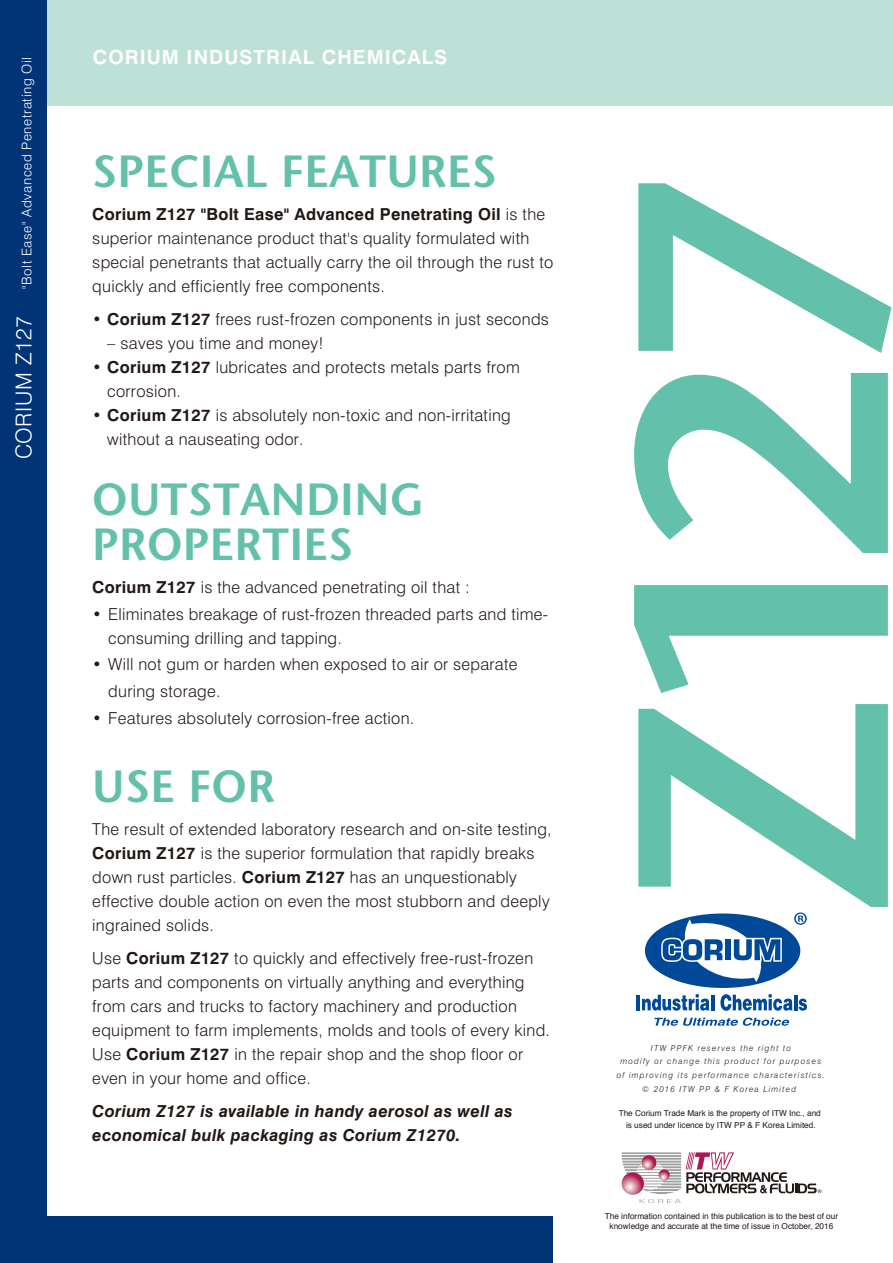
<style>
.page{position:relative;width:893px;height:1263px;background:#fff}
.page>*{position:absolute;margin:0;border:0;box-sizing:border-box;transform-origin:0 0}
.t1{font:600 356.4px "Stone Sans";color:#63c0ab}
.t2{font:600 45px/44.8px "Stone Sans";letter-spacing:.005em;color:#63c0ab}
.t3{font:700 19.5px "Swiss 721 BT";letter-spacing:.055em;color:#fff}
.t4{font:300 16.5px/24px "Swiss 721 BT";letter-spacing:.02em;color:#221815}
.t5{font:italic 700 16.5px/24px "Swiss 721 BT";letter-spacing:.02em;color:#221815}
.t6{font:300 13.35px "Swiss 721 BT";letter-spacing:.045em;color:#fff}
.t7{font:8.25px/12px "Helvetica";color:#221815;text-align:center}
.t8{font:italic 300 8.25px/13.6px "Swiss 721 BT";letter-spacing:.145em;color:#221815;text-align:center}
.s1{font-size:21.9px}
.s2{font-weight:700}
</style>
<div class="page">
<div style="left:0;top:0;width:893px;height:105px;background:#bde1d6"></div>
<div style="left:0;top:1216px;width:552px;height:47px;background:#003477"></div>
<div style="left:0;top:0;width:47px;height:1263px;background:#003477"></div>
<svg style="left:621px;top:1152px;width:200px;height:51px"></svg>
<svg style="left:654px;top:1017px;width:136px;height:9px"></svg>
<hr style="left:636px;top:995px;width:4px;height:15px;background:#004998">
<svg style="left:642px;top:994px;width:67px;height:17px"></svg>
<hr style="left:711px;top:995px;width:3px;height:15px;background:#004998">
<svg style="left:720px;top:994px;width:73px;height:17px"></svg>
<hr style="left:794px;top:995px;width:3px;height:15px;background:#004998">
<svg style="left:799px;top:998px;width:8px;height:13px"></svg>
<div style="left:645px;top:913px;width:155px;height:75px;background:#004998;border-radius:50%"></div>
<svg style="left:661px;top:919px;width:121px;height:63px"></svg>
<svg style="left:794px;top:912px;width:13px;height:13px"></svg>
<p class="t6" style="left:19px;top:459px;width:404px;rotate:-90deg"><span class="s1">CORIUM Z127</span> "Bolt Ease" Advanced Penetrating Oil</p>
<p class="t3" style="left:93px;top:45px;width:356px">CORIUM INDUSTRIAL CHEMICALS</p>
<h2 class="t2" style="left:92px;top:148px;width:406px">SPECIAL FEATURES</h2>
<p class="t4" style="left:92px;top:202px;width:463px"><span class="s2">Corium Z127 "Bolt Ease" Advanced Penetrating Oil</span> is the superior maintenance product that's quality formulated with special penetrants that actually carry the oil through the rust to quickly and efficiently free components.</p>
<p class="t4" style="left:92px;top:307px;width:458px"><span class="s2">• Corium Z127</span> frees rust-frozen components in just seconds</p>
<p class="t4" style="left:107px;top:331px;width:218px">– saves you time and money!</p>
<p class="t4" style="left:107px;top:355px;width:414px;text-indent:-15px"><span class="s2">• Corium Z127</span> lubricates and protects metals parts from corrosion.</p>
<p class="t4" style="left:107px;top:403px;width:405px;text-indent:-15px"><span class="s2">• Corium Z127</span> is absolutely non-toxic and non-irritating without a nauseating odor.</p>
<h2 class="t2" style="left:92px;top:476px;width:334px">OUTSTANDING<br>PROPERTIES</h2>
<p class="t4" style="left:92px;top:575px;width:379px"><span class="s2">Corium Z127</span> is the advanced penetrating oil that :</p>
<p class="t4" style="left:108px;top:601px;width:441px;text-indent:-16px">• Eliminates breakage of rust-frozen threaded parts and time&shy;consuming drilling and tapping.</p>
<p class="t4" style="left:108px;top:651px;width:411px;line-height:26.8px;text-indent:-16px">• Will not gum or harden when exposed to air or separate during storage.</p>
<p class="t4" style="left:92px;top:706px;width:323px">• Features absolutely corrosion-free action.</p>
<h2 class="t2" style="left:92px;top:763px;width:184px">USE FOR</h2>
<p class="t4" style="left:92px;top:817px;width:461px">The result of extended laboratory research and on-site testing, <span class="s2">Corium Z127</span> is the superior formulation that rapidly breaks down rust particles. <span class="s2">Corium Z127</span> has an unquestionably effective double action on even the most stubborn and deeply ingrained solids.</p>
<p class="t4" style="left:92px;top:946px;width:459px">Use <span class="s2">Corium Z127</span> to quickly and effectively free-rust-frozen parts and components on virtually anything and everything from cars and trucks to factory machinery and production equipment to farm implements, molds and tools of every kind.<br>Use <span class="s2">Corium Z127</span> in the repair shop and the shop floor or even in your home and office.</p>
<p class="t5" style="left:92px;top:1099px;width:422px">Corium Z127 is available in handy aerosol as well as economical bulk packaging as Corium Z1270.</p>
<h1 class="t1" style="left:542px;top:914px;width:741px;rotate:-90deg">Z127</h1>
<p class="t8" style="left:617px;top:1041px;width:210px">ITW PPFK reserves the right to<br>modify or change this product for purposes of improving its performance characteristics. © 2016 ITW PP &amp; F Korea Limited</p>
<p class="t7" style="left:619px;top:1107px;width:204px">The Corium Trade Mark is the property of ITW Inc., and is used under licence by ITW PP &amp; F Korea Limited.</p>
<p class="t7" style="left:605px;top:1211px;width:235px;line-height:9.9px">The information contained in this publication is to the best of our knowledge and accurate at the time of issue in October, 2016</p>
</div>
